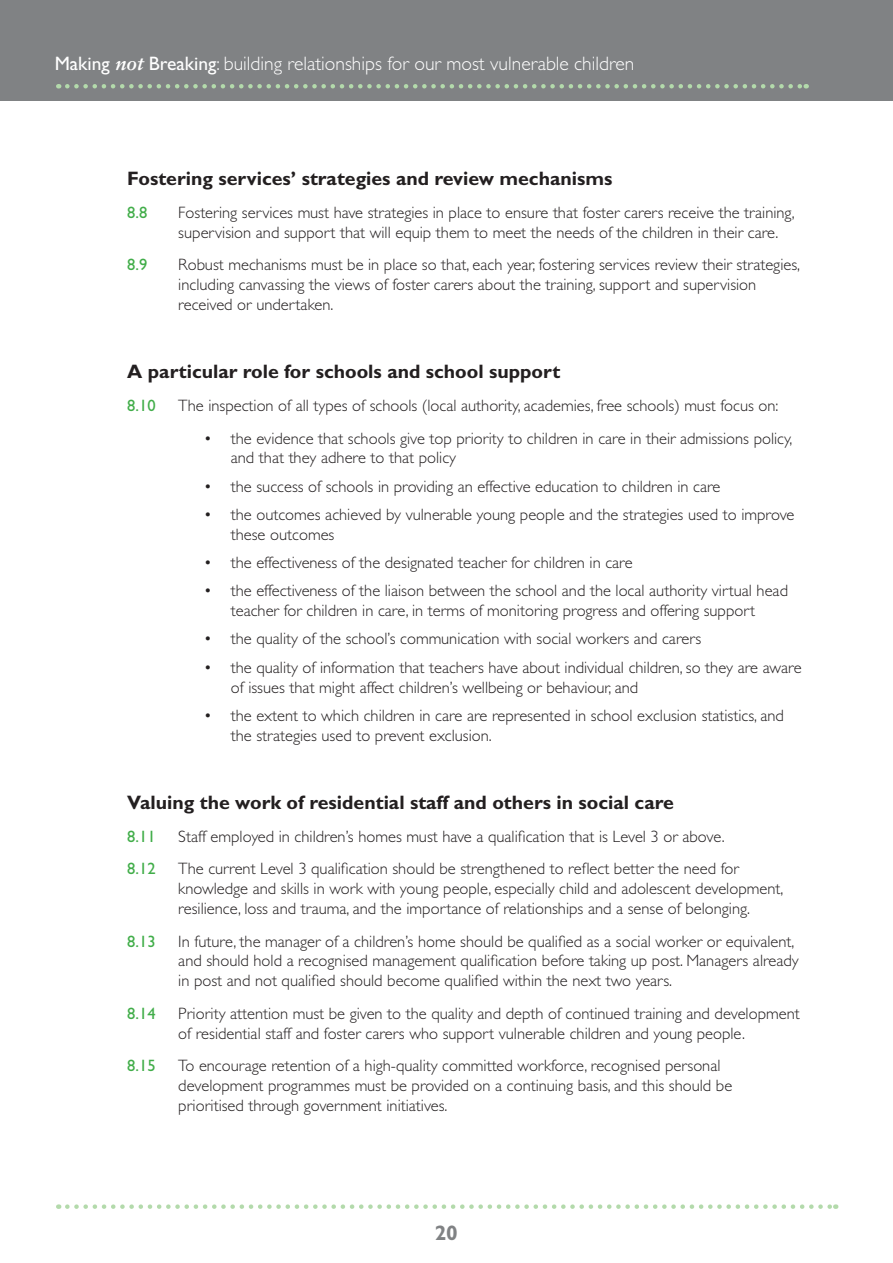
<style>
.page{position:relative;width:893px;height:1263px;background:#fff}
.page>*{position:absolute;margin:0;border:0;box-sizing:border-box;transform-origin:0 0}
.t1{font:700 21px "Gill Sans";color:#808284}
.t2{font:700 19.5px "Gill Sans";color:#231f20}
.t3{font:300 19.5px "Gill Sans";color:#fff}
.t4{font:300 16.5px/19.8px "Gill Sans";color:#231f20}
.t5{font:16.5px "Gill Sans";color:#41ad49}
.s1{font-weight:400}
.s2{font-family:"Sabon";font-weight:700;font-style:italic}
</style>
<div class="page">
<div style="left:0;top:0;width:892px;height:100px;background:#808284"></div>
<svg style="left:67px;top:84px;width:740px;height:5px"></svg>
<svg style="left:67px;top:1204px;width:769px;height:5px"></svg>
<p class="t3" style="left:55px;top:52px;width:581px"><span class="s1">Making</span> <span class="s2">not</span> <span class="s1">Breaking</span>: building relationships for our most vulnerable children</p>
<p class="t2" style="left:127px;top:167px;width:487px">Fostering services’ strategies and review mechanisms</p>
<p class="t5" style="left:127px;top:203px;width:22px">8.8</p>
<p class="t4" style="left:178px;top:202px;width:618px">Fostering services must have strategies in place to ensure that foster carers receive the training, supervision and support that will equip them to meet the needs of the children in their care.</p>
<p class="t5" style="left:127px;top:255px;width:22px">8.9</p>
<p class="t4" style="left:178px;top:255px;width:623px">Robust mechanisms must be in place so that, each year, fostering services review their strategies, including canvassing the views of foster carers about the training, support and supervision received or undertaken.</p>
<p class="t2" style="left:127px;top:360px;width:434px">A particular role for schools and school support</p>
<p class="t5" style="left:127px;top:396px;width:30px">8.10</p>
<p class="t4" style="left:231px;top:389px;width:563px;line-height:32.5px;text-indent:-53px">The inspection of all types of schools (local authority, academies, free schools) must focus on: the evidence that schools give top priority to children in care in their admissions policy,</p>
<p class="t4" style="left:231px;top:444px;width:565px;line-height:28.3px">and that they adhere to that policy<br>the success of schools in providing an effective education to children in care<br>the outcomes achieved by vulnerable young people and the strategies used to improve</p>
<p class="t4" style="left:231px;top:520px;width:559px;line-height:28.3px">these outcomes<br>the effectiveness of the designated teacher for children in care<br>the effectiveness of the liaison between the school and the local authority virtual head</p>
<p class="t4" style="left:231px;top:596px;width:572px;line-height:28.3px">teacher for children in care, in terms of monitoring progress and offering support<br>the quality of the school’s communication with social workers and carers<br>the quality of information that teachers have about individual children, so they are aware</p>
<p class="t4" style="left:231px;top:673px;width:555px;line-height:28.3px">of issues that might affect children’s wellbeing or behaviour, and<br>the extent to which children in care are represented in school exclusion statistics, and</p>
<p class="t4" style="left:231px;top:725px;width:262px">the strategies used to prevent exclusion.</p>
<p class="t4" style="left:204px;top:428px;width:10px">•</p>
<p class="t4" style="left:204px;top:472px;width:10px;line-height:28.3px">• •</p>
<p class="t4" style="left:204px;top:548px;width:10px;line-height:28.3px">• •</p>
<p class="t4" style="left:204px;top:625px;width:10px;line-height:28.3px">• •</p>
<p class="t4" style="left:204px;top:705px;width:10px">•</p>
<p class="t2" style="left:127px;top:791px;width:548px">Valuing the work of residential staff and others in social care</p>
<p class="t5" style="left:127px;top:827px;width:30px">8.11</p>
<p class="t4" style="left:178px;top:827px;width:548px">Staff employed in children’s homes must have a qualification that is Level 3 or above.</p>
<p class="t5" style="left:127px;top:859px;width:30px">8.12</p>
<p class="t4" style="left:178px;top:859px;width:606px">The current Level 3 qualification should be strengthened to reflect better the need for knowledge and skills in work with young people, especially child and adolescent development, resilience, loss and trauma, and the importance of relationships and a sense of belonging.</p>
<p class="t5" style="left:127px;top:932px;width:30px">8.13</p>
<p class="t4" style="left:178px;top:931px;width:622px">In future, the manager of a children’s home should be qualified as a social worker or equivalent, and should hold a recognised management qualification before taking up post. Managers already in post and not qualified should become qualified within the next two years.</p>
<p class="t5" style="left:127px;top:1004px;width:30px">8.14</p>
<p class="t4" style="left:178px;top:1003px;width:623px">Priority attention must be given to the quality and depth of continued training and development of residential staff and foster carers who support vulnerable children and young people.</p>
<p class="t5" style="left:127px;top:1056px;width:30px">8.15</p>
<p class="t4" style="left:178px;top:1056px;width:555px">To encourage retention of a high-quality committed workforce, recognised personal development programmes must be provided on a continuing basis, and this should be prioritised through government initiatives.</p>
<p class="t1" style="left:435px;top:1221px;width:25px">20</p>
</div>
